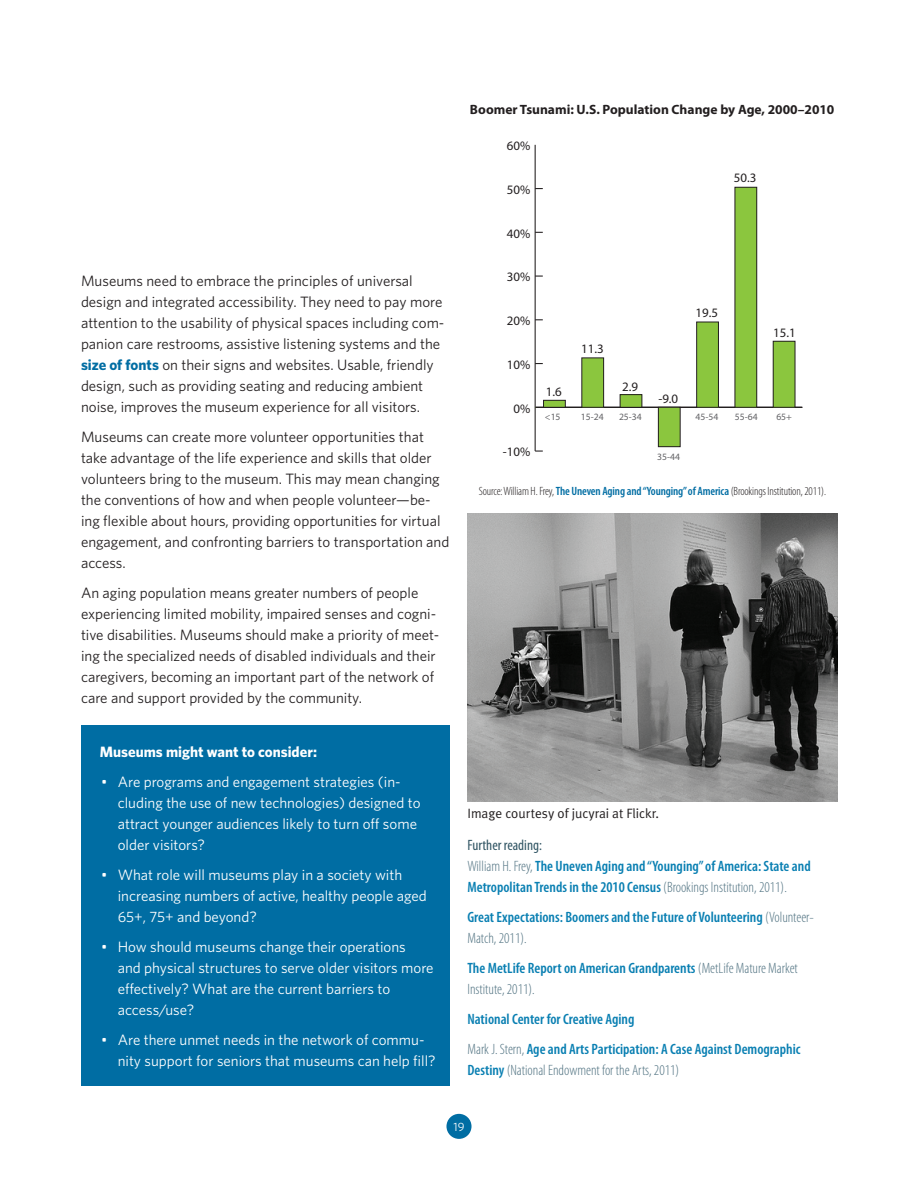
<style>
.page{position:relative;width:918px;height:1188px;background:#fff}
.page>*{position:absolute;margin:0;border:0;box-sizing:border-box;transform-origin:0 0}
.t1{font:15px/21px "Whitney";color:#231f20}
.t2{font:15px/21px "Whitney";color:#fff}
.t3{font:600 condensed 15px/21px "Myriad Pro";color:#097fb2}
.t4{font:300 condensed 15px "Myriad Pro";color:#517382}
.t5{font:700 15px "Whitney";color:#fff}
.t6{font:700 13.5px "Myriad Pro";color:#231f20}
.t7{font:13.5px "Meta Plus Normal";color:#231f20}
.t8{font:12.9px "Myriad Pro";color:#231f20}
.t9{font:300 condensed 12px "Myriad Pro";letter-spacing:-.01em;color:#231f20}
.t10{font:12px "Whitney";color:#fff}
.t11{font:9.75px "Myriad Pro";color:#636366}
.s1{font-weight:700;color:#006da3}
.s2{font-weight:600;color:#006da3}
.s3{font-weight:400;color:#315564}
.s4{font-weight:300;color:#517382}
.s5{font-weight:600;color:#097fb2}
</style>
<div class="page">
<div style="left:81px;top:726px;width:369px;height:360px;background:#006da3"></div>
<img style="left:467px;top:513px;width:370px;height:289px">
<hr style="left:535px;top:145px;width:1px;height:306px;background:#231f20">
<hr style="left:536px;top:407px;width:266px;height:1px;background:#231f20">
<div style="left:544px;top:400px;width:21px;height:7px;background:#8bc63e"></div>
<div style="left:543px;top:400px;width:23px;height:8px;border:1px solid #231f20"></div>
<div style="left:582px;top:358px;width:22px;height:49px;background:#8bc63e"></div>
<div style="left:582px;top:358px;width:22px;height:50px;border:1px solid #231f20"></div>
<div style="left:620px;top:395px;width:22px;height:12px;background:#8bc63e"></div>
<div style="left:620px;top:394px;width:22px;height:14px;border:1px solid #231f20"></div>
<div style="left:658px;top:407px;width:22px;height:40px;background:#8bc63e"></div>
<div style="left:658px;top:407px;width:22px;height:40px;border:1px solid #231f20"></div>
<div style="left:697px;top:322px;width:21px;height:85px;background:#8bc63e"></div>
<div style="left:696px;top:322px;width:23px;height:86px;border:1px solid #231f20"></div>
<div style="left:735px;top:187px;width:22px;height:220px;background:#8bc63e"></div>
<div style="left:735px;top:187px;width:22px;height:221px;border:1px solid #231f20"></div>
<div style="left:773px;top:341px;width:22px;height:66px;background:#8bc63e"></div>
<div style="left:773px;top:341px;width:22px;height:67px;border:1px solid #231f20"></div>
<div style="left:446px;top:1114px;width:26px;height:25px;background:#006da3;border-radius:50%"></div>
<p class="t6" style="left:470px;top:100px;width:366px">Boomer Tsunami: U.S. Population Change by Age, 2000–2010</p>
<p class="t1" style="left:81px;top:270px;width:365px">Museums need to embrace the principles of universal design and integrated accessibility. They need to pay more attention to the usability of physical spaces including com&shy;panion care restrooms, assistive listening systems and the <span class="s1">size of fonts</span> on their signs and websites. Usable, friendly design, such as providing seating and reducing ambient noise, improves the museum experience for all visitors.</p>
<p class="t1" style="left:81px;top:426px;width:370px">Museums can create more volunteer opportunities that take advantage of the life experience and skills that older volunteers bring to the museum. This may mean changing the conventions of how and when people volunteer—be&shy;ing flexible about hours, providing opportunities for virtual engagement, and confronting barriers to transportation and access.</p>
<p class="t1" style="left:81px;top:582px;width:360px">An aging population means greater numbers of people experiencing limited mobility, impaired senses and cogni&shy;tive disabilities. Museums should make a priority of meet&shy;ing the specialized needs of disabled individuals and their caregivers, becoming an important part of the network of care and support provided by the community.</p>
<p class="t5" style="left:100px;top:742px;width:219px">Museums might want to consider:</p>
<p class="t2" style="left:118px;top:771px;width:304px;text-indent:-16px">• Are programs and engagement strategies (in&shy;cluding the use of new technologies) designed to attract younger audiences likely to turn off some older visitors?</p>
<p class="t2" style="left:118px;top:864px;width:311px;text-indent:-16px">• What role will museums play in a society with increasing numbers of active, healthy people aged<br>65+, 75+ and beyond?</p>
<p class="t2" style="left:118px;top:936px;width:317px;text-indent:-16px">• How should museums change their operations<br>and physical structures to serve older visitors more effectively? What are the current barriers to access/use?</p>
<p class="t2" style="left:118px;top:1029px;width:320px;text-indent:-16px">• Are there unmet needs in the network of commu&shy;nity support for seniors that museums can help fill?</p>
<p class="t8" style="left:507px;top:138px;width:25px">60%</p>
<p class="t8" style="left:507px;top:182px;width:25px">50%</p>
<p class="t8" style="left:507px;top:225px;width:25px">40%</p>
<p class="t8" style="left:507px;top:269px;width:25px">30%</p>
<p class="t8" style="left:507px;top:313px;width:25px">20%</p>
<p class="t8" style="left:507px;top:357px;width:25px">10%</p>
<p class="t8" style="left:514px;top:400px;width:18px">0%</p>
<p class="t8" style="left:503px;top:444px;width:29px">-10%</p>
<p class="t8" style="left:546px;top:383px;width:17px">1.6</p>
<p class="t8" style="left:581px;top:341px;width:24px">11.3</p>
<p class="t8" style="left:622px;top:379px;width:17px">2.9</p>
<p class="t11" style="left:545px;top:411px;width:17px">&lt;15</p>
<p class="t11" style="left:581px;top:411px;width:24px">15-24</p>
<p class="t11" style="left:619px;top:411px;width:24px">25-34</p>
<p class="t8" style="left:734px;top:170px;width:24px">50.3</p>
<p class="t8" style="left:696px;top:304px;width:24px">19.5</p>
<p class="t8" style="left:773px;top:325px;width:24px">15.1</p>
<p class="t8" style="left:658px;top:391px;width:21px">-9.0</p>
<p class="t11" style="left:657px;top:450px;width:24px">35-44</p>
<p class="t11" style="left:696px;top:411px;width:24px">45-54</p>
<p class="t11" style="left:735px;top:411px;width:24px">55-64</p>
<p class="t11" style="left:776px;top:411px;width:17px">65+</p>
<p class="t9" style="left:479px;top:484px;width:349px">Source: William H. Frey, <span class="s2">The Uneven Aging and “Younging” of America</span> (Brookings Institution, 2011).</p>
<p class="t7" style="left:467px;top:805px;width:193px">Image courtesy of jucyrai at Flickr.</p>
<p class="t3" style="left:467px;top:834px;width:345px"><span class="s3">Further reading:<br></span><span class="s4">William H. Frey,</span> The Uneven Aging and “Younging” of America: State and<br>Metropolitan Trends in the 2010 Census <span class="s4">(Brookings Institution, 2011).</span></p>
<p class="t3" style="left:467px;top:906px;width:348px">Great Expectations: Boomers and the Future of Volunteering <span class="s4">(Volunteer-<br>Match, 2011).</span></p>
<p class="t3" style="left:467px;top:957px;width:332px">The MetLife Report on American Grandparents <span class="s4">(MetLife Mature Market<br>Institute, 2011).</span></p>
<p class="t3" style="left:467px;top:1004px;width:335px;line-height:30px">National Center for Creative Aging<br><span class="s4">Mark J. Stern,</span> Age and Arts Participation: A Case Against Demographic</p>
<p class="t4" style="left:467px;top:1061px;width:213px"><span class="s5">Destiny</span> (National Endowment for the Arts, 2011)</p>
<p class="t10" style="left:453px;top:1119px;width:13px">19</p>
</div>
